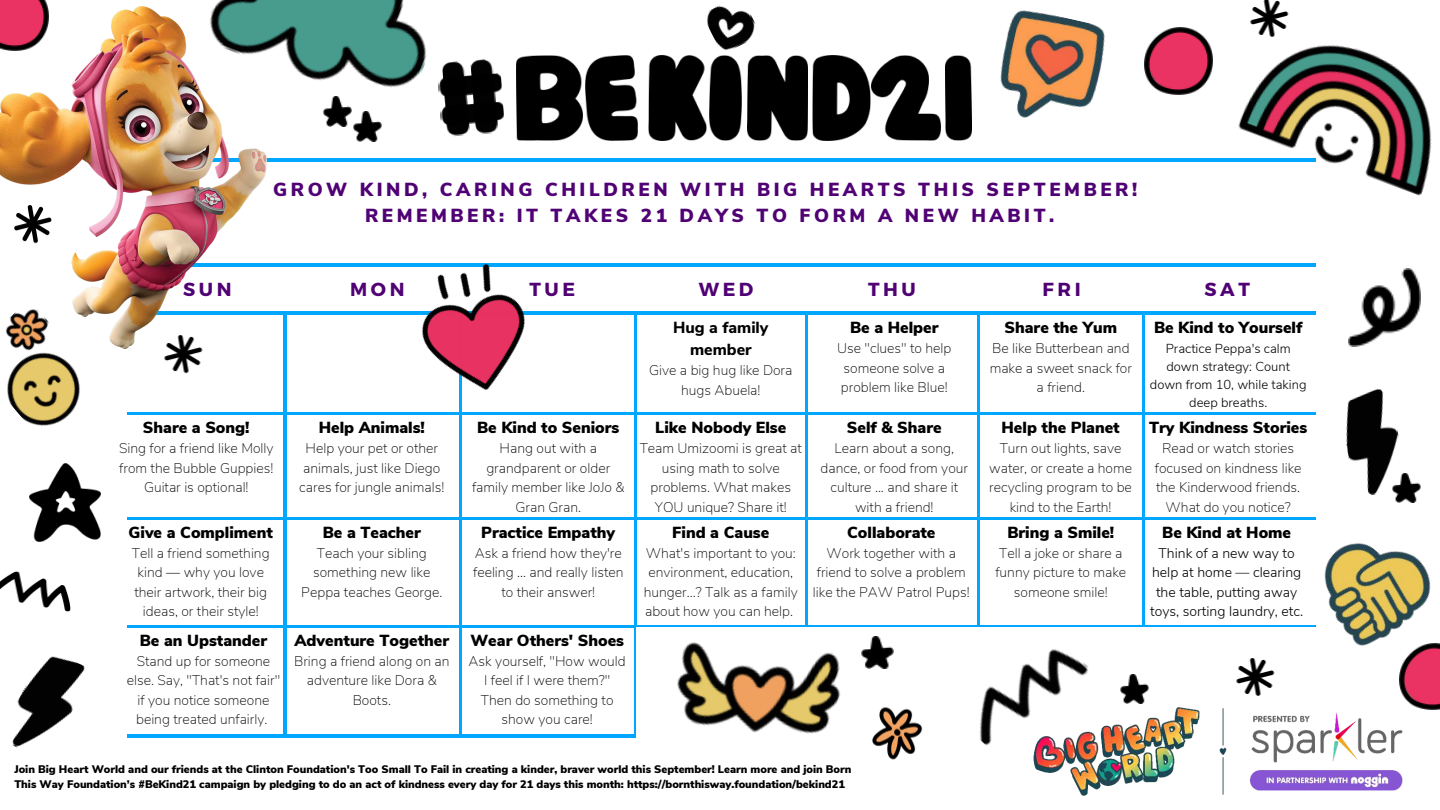
<style>
.page{position:relative;width:1440px;height:810px;background:#fff}
.page>*{position:absolute;margin:0;border:0;box-sizing:border-box;transform-origin:0 0}
.t1{font:900 18.9px/26.2px "Nunito Sans";letter-spacing:.19em;color:#500274;text-align:center}
.t2{font:700 18.9px "Montserrat";letter-spacing:.19em;color:#500274}
.t3{font:900 16px "Nunito Sans";color:#000}
.t4{font:800 16px/21.8px "Nunito Sans";color:#000;text-align:center}
.t5{font:200 14px/19.5px "Nunito Sans";color:#000;text-align:center}
.t6{font:300 14px/19.5px "Nunito Sans";color:#000;text-align:center}
.t7{font:300 13px/18px "Nunito Sans";color:#000;text-align:center}
.t8{font:900 11px/15px "Nunito Sans";color:#000}
</style>
<div class="page">
<hr style="left:126px;top:264px;width:1190px;height:2px;background:#01a7ff">
<hr style="left:126px;top:159px;width:1190px;height:2px;background:#01a7ff">
<hr style="left:127px;top:312px;width:1189px;height:2px;background:#01a7ff">
<hr style="left:127px;top:412px;width:1189px;height:3px;background:#01a7ff">
<hr style="left:127px;top:517px;width:1189px;height:3px;background:#01a7ff">
<hr style="left:127px;top:625px;width:1189px;height:3px;background:#01a7ff">
<hr style="left:127px;top:735px;width:1175px;height:2px;background:#01a7ff">
<hr style="left:284px;top:313px;width:2px;height:423px;background:#01a7ff">
<hr style="left:459px;top:314px;width:3px;height:422px;background:#01a7ff">
<hr style="left:634px;top:314px;width:3px;height:422px;background:#01a7ff">
<hr style="left:805px;top:314px;width:3px;height:422px;background:#01a7ff">
<hr style="left:977px;top:314px;width:3px;height:422px;background:#01a7ff">
<hr style="left:1142px;top:314px;width:3px;height:422px;background:#01a7ff">
<img style="left:1348px;top:269px;width:73px;height:78px">
<img style="left:377px;top:263px;width:208px;height:127px">
<img style="left:7px;top:348px;width:73px;height:78px">
<img style="left:1210px;top:45px;width:222px;height:151px">
<img style="left:1000px;top:10px;width:105px;height:108px">
<img style="left:516px;top:55px;width:66px;height:85px">
<img style="left:585px;top:55px;width:53px;height:85px">
<img style="left:648px;top:55px;width:59px;height:85px">
<img style="left:710px;top:55px;width:32px;height:85px">
<img style="left:748px;top:55px;width:59px;height:85px">
<img style="left:813px;top:55px;width:127px;height:85px">
<img style="left:945px;top:55px;width:27px;height:85px">
<img style="left:446px;top:61px;width:24px;height:76px">
<img style="left:470px;top:59px;width:28px;height:75px">
<img style="left:451px;top:73px;width:51px;height:25px">
<img style="left:440px;top:102px;width:64px;height:24px">
<img style="left:1034px;top:703px;width:369px;height:93px">
<img style="left:0;top:7px;width:266px;height:341px">
<img style="left:1407px;top:474px;width:13px;height:22px">
<img style="left:0;top:572px;width:70px;height:40px">
<img style="left:958px;top:627px;width:133px;height:135px">
<img style="left:1145px;top:28px;width:67px;height:66px">
<img style="left:0;top:0;width:49px;height:50px">
<img style="left:126px;top:328px;width:93px;height:46px">
<img style="left:1197px;top:658px;width:94px;height:51px">
<img style="left:1280px;top:496px;width:151px;height:186px">
<img style="left:197px;top:0;width:254px;height:118px">
<img style="left:634px;top:627px;width:302px;height:111px">
<img style="left:865px;top:683px;width:82px;height:77px">
<img style="left:0;top:198px;width:69px;height:59px">
<img style="left:707px;top:5px;width:48px;height:45px">
<img style="left:30px;top:464px;width:70px;height:78px">
<img style="left:1212px;top:0;width:93px;height:50px">
<img style="left:12px;top:656px;width:73px;height:92px">
<img style="left:1339px;top:389px;width:68px;height:109px">
<img style="left:324px;top:97px;width:28px;height:29px">
<img style="left:353px;top:112px;width:28px;height:29px">
<img style="left:1120px;top:674px;width:28px;height:29px">
<img style="left:1399px;top:643px;width:41px;height:67px">
<h1 class="t1" style="left:273px;top:175px;width:866px">GROW KIND, CARING CHILDREN WITH BIG HEARTS THIS SEPTEMBER!<br>REMEMBER: IT TAKES 21 DAYS TO FORM A NEW HABIT.</h1>
<h1 class="t2" style="left:183px;top:278px;width:50px">SUN</h1>
<h1 class="t2" style="left:350px;top:278px;width:56px">MON</h1>
<h1 class="t2" style="left:529px;top:278px;width:47px">TUE</h1>
<h1 class="t2" style="left:699px;top:278px;width:56px">WED</h1>
<h1 class="t2" style="left:868px;top:278px;width:49px">THU</h1>
<h1 class="t2" style="left:1043px;top:278px;width:40px">FRI</h1>
<h1 class="t2" style="left:1205px;top:278px;width:47px">SAT</h1>
<p class="t4" style="left:673px;top:316px;width:97px">Hug a family member</p>
<p class="t5" style="left:649px;top:360px;width:145px">Give a big hug like Dora hugs Abuela!</p>
<p class="t3" style="left:1154px;top:316px;width:150px">Be Kind to Yourself</p>
<p class="t7" style="left:1150px;top:338px;width:158px">Practice Peppa's calm down strategy: Count down from 10, while taking deep breaths.</p>
<p class="t3" style="left:1005px;top:316px;width:114px">Share the Yum</p>
<p class="t5" style="left:990px;top:338px;width:144px">Be like Butterbean and make a sweet snack for a friend.</p>
<p class="t3" style="left:850px;top:316px;width:90px">Be a Helper</p>
<p class="t5" style="left:837px;top:338px;width:116px;text-align:left">Use "clues" to help someone solve a problem like Blue!</p>
<p class="t3" style="left:143px;top:416px;width:108px">Share a Song!</p>
<p class="t5" style="left:119px;top:438px;width:156px">Sing for a friend like Molly from the Bubble Guppies!<br>Guitar is optional!</p>
<p class="t3" style="left:129px;top:520px;width:146px">Give a Compliment</p>
<p class="t5" style="left:132px;top:543px;width:139px">Tell a friend something kind — why you love their artwork, their big ideas, or their style!</p>
<p class="t3" style="left:140px;top:628px;width:129px">Be an Upstander</p>
<p class="t5" style="left:127px;top:651px;width:155px">Stand up for someone else. Say, "That's not fair" if you notice someone being treated unfairly.</p>
<p class="t3" style="left:319px;top:416px;width:108px">Help Animals!</p>
<p class="t5" style="left:299px;top:438px;width:147px">Help your pet or other animals, just like Diego cares for jungle animals!</p>
<p class="t3" style="left:323px;top:520px;width:100px">Be a Teacher</p>
<p class="t5" style="left:301px;top:543px;width:143px">Teach your sibling something new like<br>Peppa teaches George.</p>
<p class="t3" style="left:294px;top:628px;width:156px">Adventure Together</p>
<p class="t5" style="left:294px;top:651px;width:157px">Bring a friend along on an adventure like Dora &amp;<br>Boots.</p>
<p class="t3" style="left:477px;top:416px;width:144px">Be Kind to Seniors</p>
<p class="t5" style="left:472px;top:438px;width:154px">Hang out with a grandparent or older family member like JoJo &amp;<br>Gran Gran.</p>
<p class="t3" style="left:481px;top:520px;width:136px">Practice Empathy</p>
<p class="t5" style="left:473px;top:543px;width:152px">Ask a friend how they're feeling ... and really listen to their answer!</p>
<p class="t3" style="left:470px;top:628px;width:155px">Wear Others' Shoes</p>
<p class="t5" style="left:469px;top:651px;width:159px">Ask yourself, "How would<br>I feel if I were them?"<br>Then do something to show you care!</p>
<p class="t3" style="left:655px;top:416px;width:133px">Like Nobody Else</p>
<p class="t5" style="left:640px;top:438px;width:164px">Team Umizoomi is great at using math to solve problems. What makes<br>YOU unique? Share it!</p>
<p class="t3" style="left:672px;top:520px;width:99px">Find a Cause</p>
<p class="t5" style="left:644px;top:543px;width:156px">What's important to you: environment, education, hunger...? Talk as a family about how you can help.</p>
<p class="t3" style="left:847px;top:416px;width:96px">Self &amp; Share</p>
<p class="t5" style="left:821px;top:438px;width:149px">Learn about a song, dance, or food from your culture ... and share it with a friend!</p>
<p class="t3" style="left:847px;top:520px;width:90px">Collaborate</p>
<p class="t5" style="left:813px;top:543px;width:158px">Work together with a friend to solve a problem like the PAW Patrol Pups!</p>
<p class="t8" style="left:14px;top:761px;width:839px">Join Big Heart World and our friends at the Clinton Foundation's Too Small To Fail in creating a kinder, braver world this September! Learn more and join Born<br>This Way Foundation’s #BeKind21 campaign by pledging to do an act of kindness every day for 21 days this month: https://bornthisway.foundation/bekind21</p>
<p class="t3" style="left:1002px;top:416px;width:120px">Help the Planet</p>
<p class="t5" style="left:989px;top:438px;width:145px">Turn out lights, save water, or create a home recycling program to be kind to the Earth!</p>
<p class="t3" style="left:1007px;top:520px;width:108px">Bring a Smile!</p>
<p class="t5" style="left:995px;top:543px;width:132px">Tell a joke or share a funny picture to make someone smile!</p>
<p class="t3" style="left:1149px;top:416px;width:160px">Try Kindness Stories</p>
<p class="t5" style="left:1155px;top:438px;width:148px">Read or watch stories focused on kindness like the Kinderwood friends.<br>What do you notice?</p>
<p class="t3" style="left:1162px;top:520px;width:130px">Be Kind at Home</p>
<p class="t6" style="left:1150px;top:542px;width:155px">Think of a new way to help at home — clearing the table, putting away toys, sorting laundry, etc.</p>
</div>
